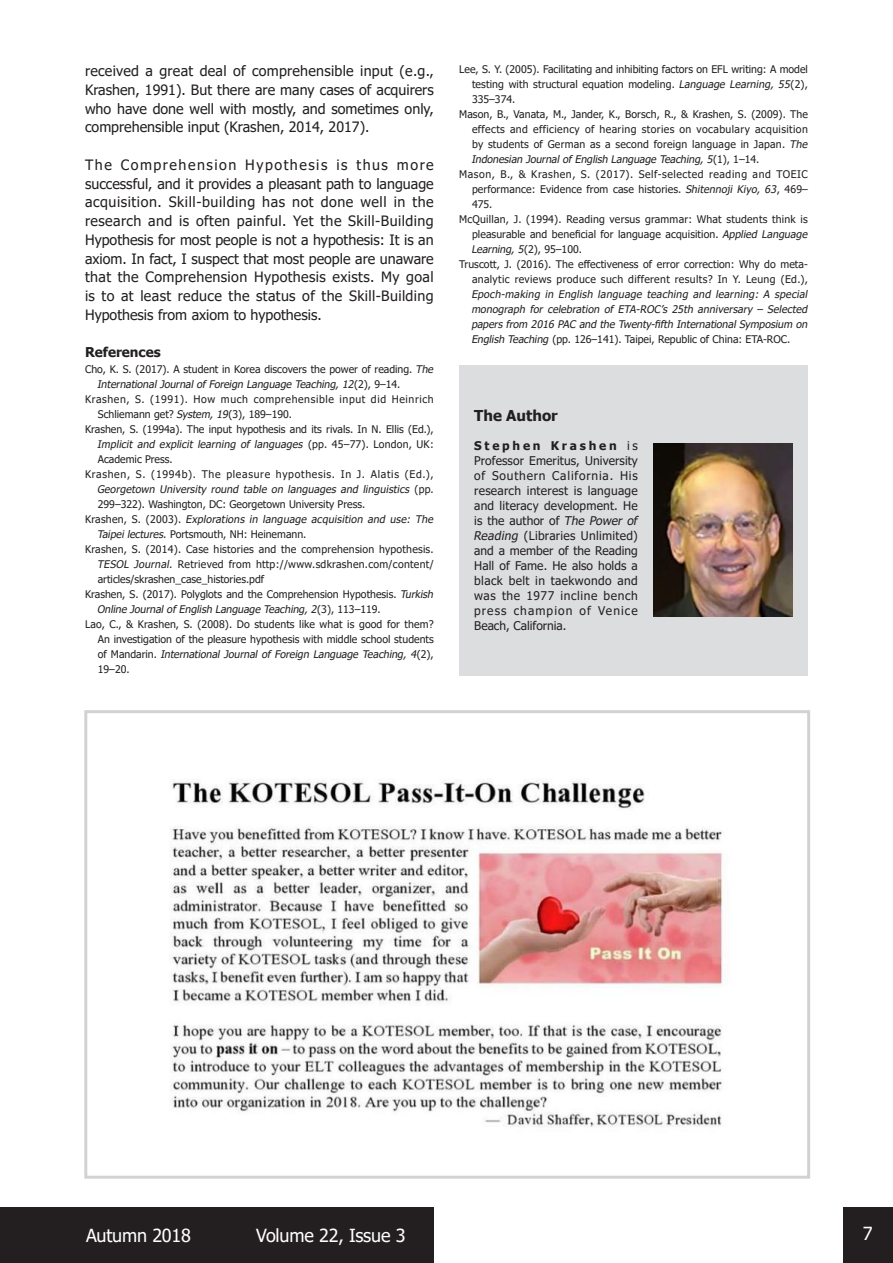
<style>
.page{position:relative;width:893px;height:1263px;background:#fff}
.page>*{position:absolute;margin:0;border:0;box-sizing:border-box;transform-origin:0 0}
.t1{font:18px "Tahoma";letter-spacing:-.01em;color:#fff}
.t2{font:700 15px "Tahoma";color:#231f20}
.t3{font:14.25px/18.8px "Tahoma";color:#231f20;text-align:justify}
.t4{font:700 13.5px "Tahoma";color:#231f20}
.t5{font:12px/15px "Tahoma";letter-spacing:.05em;color:#231f20;text-align:justify}
.t6{font:10.5px "Tahoma";letter-spacing:.01em;color:#231f20}
.t7{font:italic 10.5px/15px "Tahoma";color:#231f20;text-align:justify}
.t8{font:10.5px "Tahoma";letter-spacing:.035em;color:#231f20}
.t9{font:10.5px "Tahoma";letter-spacing:.03em;color:#231f20}
.t10{font:10.5px "Tahoma";letter-spacing:.065em;color:#231f20}
.t11{font:10.5px "Tahoma";letter-spacing:.05em;color:#231f20}
.t12{font:10.5px "Tahoma";letter-spacing:.055em;color:#231f20}
.s1{font-style:italic}
.s2{font-style:normal}
.s3{font-weight:700}
</style>
<div class="page">
<div style="left:843px;top:1208px;width:50px;height:55px;background:#231f20"></div>
<div style="left:1px;top:1208px;width:433px;height:55px;background:#231f20"></div>
<div style="left:459px;top:365px;width:349px;height:310px;background:#dcdddf"></div>
<img style="left:654px;top:444px;width:138px;height:173px">
<img style="left:169px;top:779px;width:554px;height:348px">
<div style="left:84px;top:710px;width:726px;height:469px;border:3px solid #d1d2d4"></div>
<h3 class="t3" style="left:85px;top:62px;width:350px">received a great deal of comprehensible input (e.g., Krashen, 1991). But there are many cases of acquirers who have done well with mostly, and sometimes only, comprehensible input (Krashen, 2014, 2017).</h3>
<p class="t3" style="left:85px;top:156px;width:350px">The Comprehension Hypothesis is thus more successful, and it provides a pleasant path to language acquisition. Skill-building has not done well in the research and is often painful. Yet the Skill-Building Hypothesis for most people is not a hypothesis: It is an axiom. In fact, I suspect that most people are unaware that the Comprehension Hypothesis exists. My goal is to at least reduce the status of the Skill-Building Hypothesis from axiom to hypothesis.</p>
<p class="t4" style="left:85px;top:343px;width:77px">References</p>
<p class="t6" style="left:85px;top:362px;width:352px">Cho, K. S. (2017). A student in Korea discovers the power of reading. <span class="s1">The</span></p>
<p class="t7" style="left:97px;top:377px;width:305px">InternationalJournalof Foreign Language Teaching,12<span class="s2">( 2 ) , 9 – 1 4 .</span></p>
<p class="t12" style="left:85px;top:392px;width:350px">Krashen, S. (1991). How much comprehensible input did Heinrich</p>
<p class="t6" style="left:98px;top:407px;width:196px">Schliemann get? <span class="s1">System,19</span>(3), 189–190.</p>
<p class="t6" style="left:85px;top:422px;width:350px">Krashen, S. (1994a). The input hypothesis and its rivals. In N. Ellis (Ed.),</p>
<p class="t7" style="left:97px;top:437px;width:338px">Implicit and explicit learning of languages <span class="s2">( p p . 4 5 – 7 7 ) . L o n d o n , U K :</span></p>
<p class="t6" style="left:98px;top:452px;width:76px">Academic Press.</p>
<p class="t10" style="left:85px;top:467px;width:350px">Krashen, S. (1994b). The pleasure hypothesis. In J. Alatis (Ed.),</p>
<p class="t7" style="left:97px;top:482px;width:338px">Georgetown University round table on languages and linguistics <span class="s2">( p p .</span></p>
<p class="t6" style="left:98px;top:497px;width:269px">299–322). Washington, DC: Georgetown University Press.</p>
<p class="t7" style="left:85px;top:512px;width:352px"><span class="s2">K ra s h e n , S . ( 2 0 0 3 ) .</span> Explorations in language acquisition and use: The</p>
<p class="t6" style="left:97px;top:527px;width:211px"><span class="s1">Taipeilectures.</span> Portsmouth, NH: Heinemann.</p>
<p class="t6" style="left:85px;top:542px;width:350px">Krashen, S. (2014). Case histories and the comprehension hypothesis.</p>
<p class="t6" style="left:97px;top:557px;width:338px"><span class="s1">TESOL Journal.</span> Retrieved from http://www.sdkrashen.com/content/</p>
<p class="t6" style="left:98px;top:572px;width:168px">articles/skrashen_case_histories.pdf</p>
<p class="t6" style="left:85px;top:587px;width:352px">Krashen, S. (2017). Polyglots and the Comprehension Hypothesis. <span class="s1">Turkish</span></p>
<p class="t7" style="left:97px;top:602px;width:285px">Online Journalof English Language Teaching,2<span class="s2">( 3 ) , 1 1 3 – 1 1 9 .</span></p>
<p class="t6" style="left:85px;top:617px;width:350px">Lao, C., &amp; Krashen, S. (2008). Do students like what is good for them?</p>
<p class="t6" style="left:98px;top:632px;width:337px">An investigation of the pleasure hypothesis with middle school students</p>
<p class="t7" style="left:98px;top:647px;width:337px"><span class="s2">o f M a n d a r i n .</span> International Journal of Foreign Language Teaching, 4<span class="s2">( 2 ) ,</span></p>
<p class="t6" style="left:98px;top:662px;width:33px">19–20.</p>
<p class="t6" style="left:459px;top:62px;width:350px">Lee, S. Y. (2005). Facilitating and inhibiting factors on EFL writing: A model</p>
<p class="t6" style="left:472px;top:77px;width:337px">testing with structural equation modeling. <span class="s1">Language Learning, 55</span>(2),</p>
<p class="t6" style="left:472px;top:92px;width:45px">335–374.</p>
<p class="t6" style="left:459px;top:107px;width:350px">Mason, B., Vanata, M., Jander, K., Borsch, R., &amp; Krashen, S. (2009). The</p>
<p class="t8" style="left:472px;top:122px;width:337px">effects and efficiency of hearing stories on vocabulary acquisition</p>
<p class="t6" style="left:472px;top:137px;width:339px">by students of German as a second foreign language in Japan. <span class="s1">The</span></p>
<p class="t7" style="left:471px;top:152px;width:289px">Indonesian Journalof English Language Teaching,5<span class="s2">( 1 ) , 1 – 1 4 .</span></p>
<p class="t11" style="left:459px;top:167px;width:350px">Mason, B., &amp; Krashen, S. (2017). Self-selected reading and TOEIC</p>
<p class="t6" style="left:472px;top:182px;width:337px">performance: Evidence from case histories. <span class="s1">Shitennoji Kiyo, 63</span>, 469–</p>
<p class="t6" style="left:472px;top:197px;width:22px">475.</p>
<p class="t6" style="left:459px;top:212px;width:350px">McQuillan, J. (1994). Reading versus grammar: What students think is</p>
<p class="t6" style="left:472px;top:227px;width:339px">pleasurable and beneficial for language acquisition. <span class="s1">Applied Language</span></p>
<p class="t6" style="left:471px;top:242px;width:112px"><span class="s1">Learning,5</span>(2), 95–100.</p>
<p class="t6" style="left:459px;top:257px;width:350px">Truscott, J. (2016). The effectiveness of error correction: Why do meta-</p>
<p class="t9" style="left:472px;top:272px;width:337px">analytic reviews produce such different results? In Y. Leung (Ed.),</p>
<p class="t7" style="left:471px;top:287px;width:340px">Epoch-making in English language teaching and learning: A special monograph for celebration of ETA-ROC’s 25th anniversary – Selected papers from 2016 PAC and the Twenty-fifth International Symposium on English Teaching <span class="s2">(pp. 126–141). Taipei, Republic of China: ETA-ROC.</span></p>
<h2 class="t2" style="left:474px;top:405px;width:85px">The Author</h2>
<p class="t5" style="left:473px;top:439px;width:166px"><span class="s3">Stephen Krashen</span> is Professor Emeritus, University of Southern California. His research interest is language and literacy development. He is the author of <span class="s1">The Power of Reading</span> (Libraries Unlimited) and a member of the Reading Hall of Fame. He also holds a black belt in taekwondo and was the 1977 incline bench press champion of Venice Beach, California.</p>
<h1 class="t1" style="left:86px;top:1223px;width:107px">Autumn 2018</h1>
<h1 class="t1" style="left:256px;top:1223px;width:151px">Volume 22, Issue 3</h1>
<h1 class="t1" style="left:863px;top:1221px;width:11px">7</h1>
</div>
